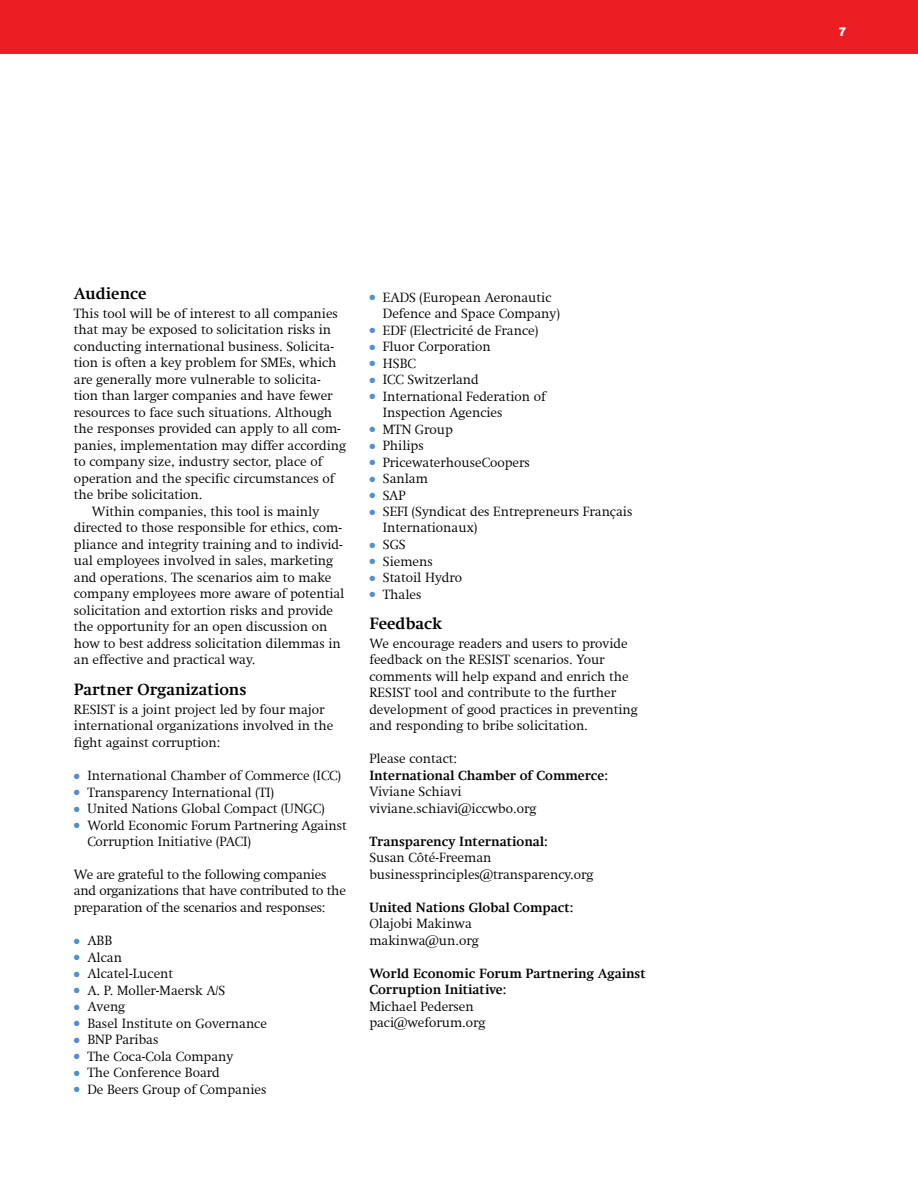
<style>
.page{position:relative;width:918px;height:1188px;background:#fff}
.page>*{position:absolute;margin:0;border:0;box-sizing:border-box;transform-origin:0 0}
.t1{font:700 16.5px "Swift Com";color:#000}
.t2{font:300 13.5px/16.5px "Swift Com";color:#000}
.t3{font:700 13.5px/16.5px "Swift Com";color:#000}
.t4{font:800 12px "Flama";color:#fff}
.s1{color:#5091cd}
</style>
<div class="page">
<div style="left:0;top:0;width:918px;height:54px;background:#ed1d24"></div>
<p class="t1" style="left:74px;top:283px;width:74px">Audience</p>
<p class="t2" style="left:74px;top:305px;width:266px">This tool will be of interest to all companies</p>
<p class="t2" style="left:74px;top:322px;width:259px">that may be exposed to solicitation risks in</p>
<p class="t2" style="left:74px;top:338px;width:262px">conducting international business. Solicita-</p>
<p class="t2" style="left:74px;top:355px;width:264px">tion is often a key problem for SMEs, which</p>
<p class="t2" style="left:74px;top:371px;width:248px">are generally more vulnerable to solicita-</p>
<p class="t2" style="left:74px;top:388px;width:260px">tion than larger companies and have fewer</p>
<p class="t2" style="left:74px;top:404px;width:260px">resources to face such situations. Although</p>
<p class="t2" style="left:74px;top:421px;width:269px">the responses provided can apply to all com-</p>
<p class="t2" style="left:74px;top:437px;width:274px">panies, implementation may differ according</p>
<p class="t2" style="left:74px;top:454px;width:250px">to company size, industry sector, place of</p>
<p class="t2" style="left:74px;top:470px;width:262px">operation and the specific circumstances of</p>
<p class="t2" style="left:74px;top:487px;width:130px">the bribe solicitation.</p>
<p class="t2" style="left:92px;top:503px;width:229px">Within companies, this tool is mainly</p>
<p class="t2" style="left:74px;top:520px;width:270px">directed to those responsible for ethics, com-</p>
<p class="t2" style="left:74px;top:536px;width:270px">pliance and integrity training and to individ-</p>
<p class="t2" style="left:74px;top:553px;width:261px">ual employees involved in sales, marketing</p>
<p class="t2" style="left:74px;top:569px;width:259px">and operations. The scenarios aim to make</p>
<p class="t2" style="left:74px;top:586px;width:272px">company employees more aware of potential</p>
<p class="t2" style="left:74px;top:602px;width:261px">solicitation and extortion risks and provide</p>
<p class="t2" style="left:74px;top:619px;width:255px">the opportunity for an open discussion on</p>
<p class="t2" style="left:74px;top:635px;width:269px">how to best address solicitation dilemmas in</p>
<p class="t2" style="left:74px;top:652px;width:183px">an effective and practical way.</p>
<p class="t1" style="left:74px;top:679px;width:174px">Partner Organizations</p>
<p class="t2" style="left:74px;top:701px;width:261px">RESIST is a joint project led by four major international organizations involved in the fight against corruption:</p>
<p class="t2" style="left:74px;top:767px;width:269px"><span class="s1">●</span> International Chamber of Commerce (ICC)</p>
<p class="t2" style="left:74px;top:784px;width:202px"><span class="s1">●</span> Transparency International (TI)</p>
<p class="t2" style="left:74px;top:800px;width:252px"><span class="s1">●</span> United Nations Global Compact (UNGC)</p>
<p class="t2" style="left:87px;top:817px;width:261px;text-indent:-13px"><span class="s1">●</span> World Economic Forum Partnering Against<br>Corruption Initiative (PACI)</p>
<p class="t2" style="left:74px;top:866px;width:274px">We are grateful to the following companies and organizations that have contributed to the preparation of the scenarios and responses:</p>
<p class="t2" style="left:74px;top:932px;width:40px"><span class="s1">●</span> ABB</p>
<p class="t2" style="left:74px;top:949px;width:50px"><span class="s1">●</span> Alcan</p>
<p class="t2" style="left:74px;top:965px;width:101px"><span class="s1">●</span> Alcatel-Lucent</p>
<p class="t2" style="left:74px;top:982px;width:153px"><span class="s1">●</span> A. P. Moller-Maersk A/S</p>
<p class="t2" style="left:74px;top:998px;width:53px"><span class="s1">●</span> Aveng</p>
<p class="t2" style="left:74px;top:1015px;width:195px"><span class="s1">●</span> Basel Institute on Governance</p>
<p class="t2" style="left:74px;top:1031px;width:86px"><span class="s1">●</span> BNP Paribas</p>
<p class="t2" style="left:74px;top:1048px;width:161px"><span class="s1">●</span> The Coca-Cola Company</p>
<p class="t2" style="left:74px;top:1064px;width:147px"><span class="s1">●</span> The Conference Board</p>
<p class="t2" style="left:74px;top:1081px;width:194px"><span class="s1">●</span> De Beers Group of Companies</p>
<p class="t2" style="left:383px;top:289px;width:178px;text-indent:-13px"><span class="s1">●</span> EADS (European Aeronautic<br>Defence and Space Company)</p>
<p class="t2" style="left:369px;top:322px;width:170px"><span class="s1">●</span> EDF (Electricité de France)</p>
<p class="t2" style="left:369px;top:338px;width:123px"><span class="s1">●</span> Fluor Corporation</p>
<p class="t2" style="left:369px;top:355px;width:48px"><span class="s1">●</span> HSBC</p>
<p class="t2" style="left:369px;top:371px;width:111px"><span class="s1">●</span> ICC Switzerland</p>
<p class="t2" style="left:383px;top:388px;width:164px;text-indent:-13px"><span class="s1">●</span> International Federation of<br>Inspection Agencies</p>
<p class="t2" style="left:369px;top:421px;width:85px"><span class="s1">●</span> MTN Group</p>
<p class="t2" style="left:369px;top:437px;width:56px"><span class="s1">●</span> Philips</p>
<p class="t2" style="left:369px;top:454px;width:162px"><span class="s1">●</span> PricewaterhouseCoopers</p>
<p class="t2" style="left:369px;top:470px;width:60px"><span class="s1">●</span> Sanlam</p>
<p class="t2" style="left:369px;top:487px;width:38px"><span class="s1">●</span> SAP</p>
<p class="t2" style="left:383px;top:503px;width:251px;text-indent:-13px"><span class="s1">●</span> SEFI (Syndicat des Entrepreneurs Français<br>Internationaux)</p>
<p class="t2" style="left:369px;top:536px;width:38px"><span class="s1">●</span> SGS</p>
<p class="t2" style="left:369px;top:553px;width:65px"><span class="s1">●</span> Siemens</p>
<p class="t2" style="left:369px;top:569px;width:94px"><span class="s1">●</span> Statoil Hydro</p>
<p class="t2" style="left:369px;top:586px;width:54px"><span class="s1">●</span> Thales</p>
<p class="t1" style="left:369px;top:613px;width:74px">Feedback</p>
<p class="t2" style="left:369px;top:635px;width:270px">We encourage readers and users to provide feedback on the RESIST scenarios. Your comments will help expand and enrich the RESIST tool and contribute to the further development of good practices in preventing and responding to bribe solicitation.</p>
<p class="t2" style="left:369px;top:751px;width:89px">Please contact:</p>
<p class="t3" style="left:369px;top:767px;width:240px">International Chamber of Commerce:</p>
<p class="t2" style="left:369px;top:784px;width:168px">Viviane Schiavi viviane.schiavi@iccwbo.org</p>
<p class="t3" style="left:369px;top:833px;width:180px">Transparency International:</p>
<p class="t2" style="left:369px;top:850px;width:226px">Susan Côté-Freeman businessprinciples@transparency.org</p>
<p class="t3" style="left:369px;top:899px;width:206px">United Nations Global Compact:</p>
<p class="t2" style="left:369px;top:916px;width:111px">Olajobi Makinwa makinwa@un.org</p>
<p class="t3" style="left:369px;top:965px;width:278px">World Economic Forum Partnering Against<br>Corruption Initiative:</p>
<p class="t2" style="left:369px;top:998px;width:118px">Michael Pedersen paci@weforum.org</p>
<p class="t4" style="left:839px;top:24px;width:9px">7</p>
</div>
